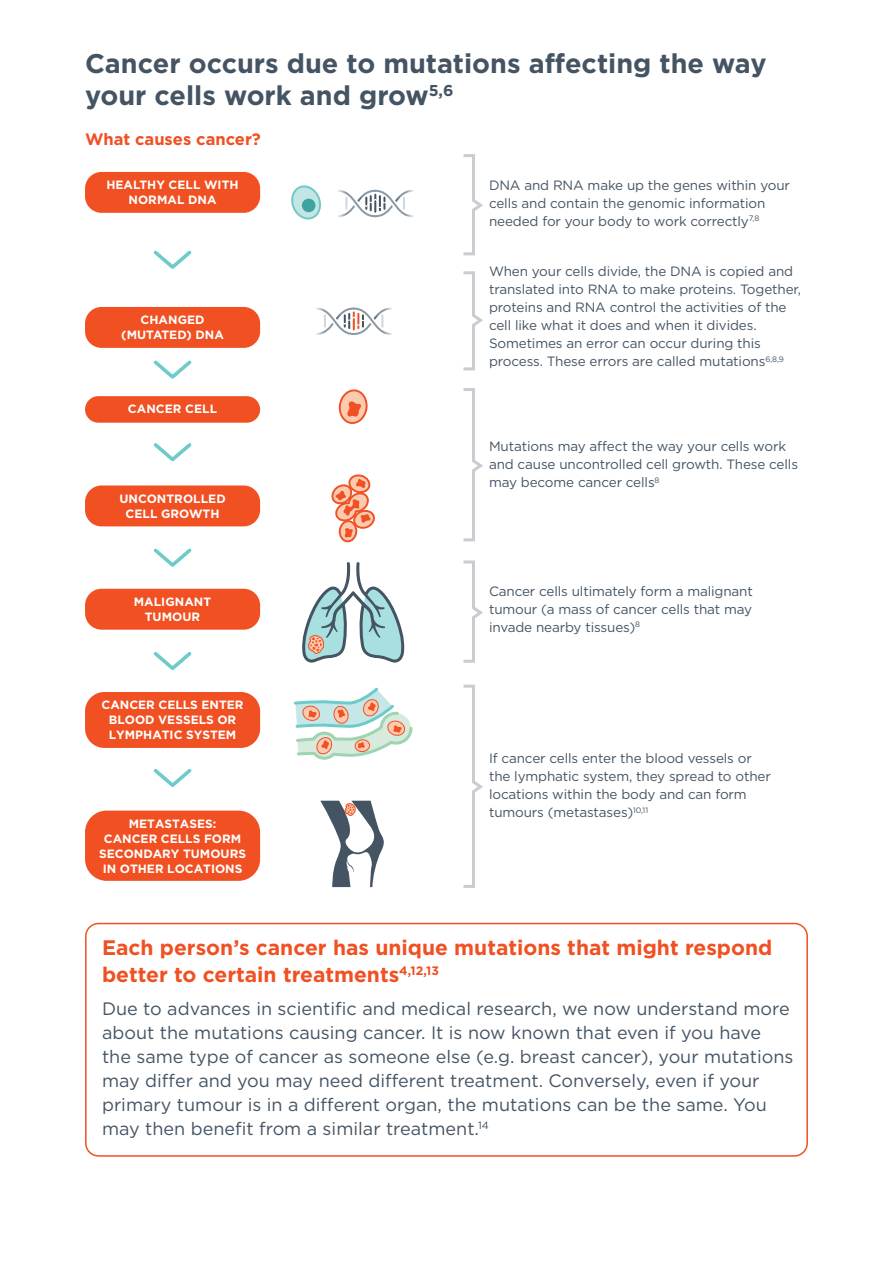
<style>
.page{position:relative;width:893px;height:1263px;background:#fff}
.page>*{position:absolute;margin:0;border:0;box-sizing:border-box;transform-origin:0 0}
._1__heading{font:700 27px/32.4px "Gotham";color:#445463}
.Body{font:700 21px/27px "Gotham";color:#f05022}
.Body-2{font:18px/24px "Gotham";color:#445463}
.Body_Bold{font:700 16.5px "Gotham";color:#f05022}
.Body-3{font:13.5px/18px "Gotham";letter-spacing:-.01em;color:#445463}
.Body_Bold-2{font:13.5px/18px "Gotham";letter-spacing:-.01em;color:#445463}
.t1{font:700 12px/15px "Gotham";color:#fff;text-align:center}
</style>
<div class="page">
<div style="left:85px;top:810px;width:175px;height:71px;background:#f05022;border-radius:22px"></div>
<div style="left:85px;top:396px;width:175px;height:27px;background:#f05022;border-radius:13px"></div>
<div style="left:85px;top:485px;width:175px;height:41px;background:#f05022;border-radius:16px"></div>
<div style="left:85px;top:589px;width:175px;height:41px;background:#f05022;border-radius:16px"></div>
<div style="left:85px;top:692px;width:175px;height:56px;background:#f05022;border-radius:19px"></div>
<svg style="left:294px;top:687px;width:119px;height:73px"></svg>
<svg style="left:338px;top:389px;width:30px;height:35px"></svg>
<svg style="left:339px;top:521px;width:18px;height:21px"></svg>
<div style="left:338px;top:520px;width:20px;height:23px;border:2px solid #f05024;border-radius:50%"></div>
<svg style="left:331px;top:474px;width:44px;height:64px"></svg>
<svg style="left:291px;top:185px;width:30px;height:35px"></svg>
<div style="left:302px;top:199px;width:13px;height:13px;background:#3fa3a0;border-radius:50%"></div>
<svg style="left:302px;top:562px;width:103px;height:100px"></svg>
<svg style="left:153px;top:250px;width:39px;height:19px"></svg>
<svg style="left:153px;top:360px;width:39px;height:19px"></svg>
<svg style="left:153px;top:443px;width:39px;height:19px"></svg>
<svg style="left:153px;top:548px;width:39px;height:19px"></svg>
<svg style="left:153px;top:652px;width:39px;height:18px"></svg>
<svg style="left:153px;top:769px;width:39px;height:18px"></svg>
<div style="left:85px;top:307px;width:175px;height:41px;background:#f05022;border-radius:16px"></div>
<svg style="left:324px;top:307px;width:60px;height:28px"></svg>
<svg style="left:384px;top:307px;width:8px;height:28px"></svg>
<svg style="left:316px;top:307px;width:8px;height:28px"></svg>
<svg style="left:345px;top:190px;width:60px;height:27px"></svg>
<svg style="left:405px;top:190px;width:9px;height:27px"></svg>
<svg style="left:338px;top:190px;width:7px;height:27px"></svg>
<div style="left:85px;top:172px;width:175px;height:41px;background:#f05022;border-radius:16px"></div>
<svg style="left:320px;top:801px;width:64px;height:86px"></svg>
<svg style="left:463px;top:154px;width:20px;height:102px"></svg>
<svg style="left:463px;top:271px;width:20px;height:100px"></svg>
<svg style="left:463px;top:388px;width:20px;height:154px"></svg>
<svg style="left:463px;top:560px;width:20px;height:103px"></svg>
<svg style="left:463px;top:684px;width:20px;height:204px"></svg>
<div style="left:85px;top:923px;width:723px;height:234px;border:2px solid #f05022;border-radius:13px"></div>
<p class="_1__heading" style="left:85px;top:47px;width:683px">Cancer occurs due to mutations affecting the way your cells work and grow<sup>5,6</sup></p>
<p class="Body_Bold" style="left:85px;top:128px;width:177px">What causes cancer?</p>
<p class="t1" style="left:106px;top:177px;width:134px">HEALTHY CELL WITH<br>NORMAL DNA</p>
<p class="t1" style="left:121px;top:312px;width:104px">CHANGED (MUTATED) DNA</p>
<p class="t1" style="left:128px;top:401px;width:91px">CANCER CELL</p>
<p class="t1" style="left:119px;top:491px;width:108px">UNCONTROLLED<br>CELL GROWTH</p>
<p class="t1" style="left:134px;top:594px;width:79px">MALIGNANT<br>TUMOUR</p>
<p class="t1" style="left:102px;top:697px;width:144px">CANCER CELLS ENTER<br>BLOOD VESSELS OR<br>LYMPHATIC SYSTEM</p>
<p class="t1" style="left:99px;top:816px;width:148px">METASTASES:<br>CANCER CELLS FORM<br>SECONDARY TUMOURS<br>IN OTHER LOCATIONS</p>
<p class="Body-3" style="left:489px;top:176px;width:302px">DNA and RNA make up the genes within your cells and contain the genomic information needed for your body to work correctly<sup>7,8</sup></p>
<p class="Body_Bold-2" style="left:489px;top:262px;width:313px">When your cells divide, the DNA is copied and translated into RNA to make proteins. Together, proteins and RNA control the activities of the cell like what it does and when it divides.<br>Sometimes an error can occur during this process. These errors are called mutations<sup>6,8,9</sup></p>
<p class="Body-3" style="left:489px;top:437px;width:311px">Mutations may affect the way your cells work and cause uncontrolled cell growth. These cells may become cancer cells<sup>8</sup></p>
<p class="Body-3" style="left:489px;top:582px;width:265px;text-align:justify">Cancer cells ultimately form a malignant tumour (a mass of cancer cells that may invade nearby tissues)<sup>8</sup></p>
<p class="Body-3" style="left:489px;top:749px;width:283px">If cancer cells enter the blood vessels or the lymphatic system, they spread to other locations within the body and can form tumours (metastases)<sup>10,11</sup></p>
<p class="Body" style="left:102px;top:934px;width:672px">Each person’s cancer has unique mutations that might respond better to certain treatments<sup>4,12,13</sup></p>
<p class="Body-2" style="left:102px;top:996px;width:693px">Due to advances in scientific and medical research, we now understand more about the mutations causing cancer. It is now known that even if you have the same type of cancer as someone else (e.g. breast cancer), your mutations may differ and you may need different treatment. Conversely, even if your primary tumour is in a different organ, the mutations can be the same. You may then benefit from a similar treatment.<sup>14</sup></p>
</div>
